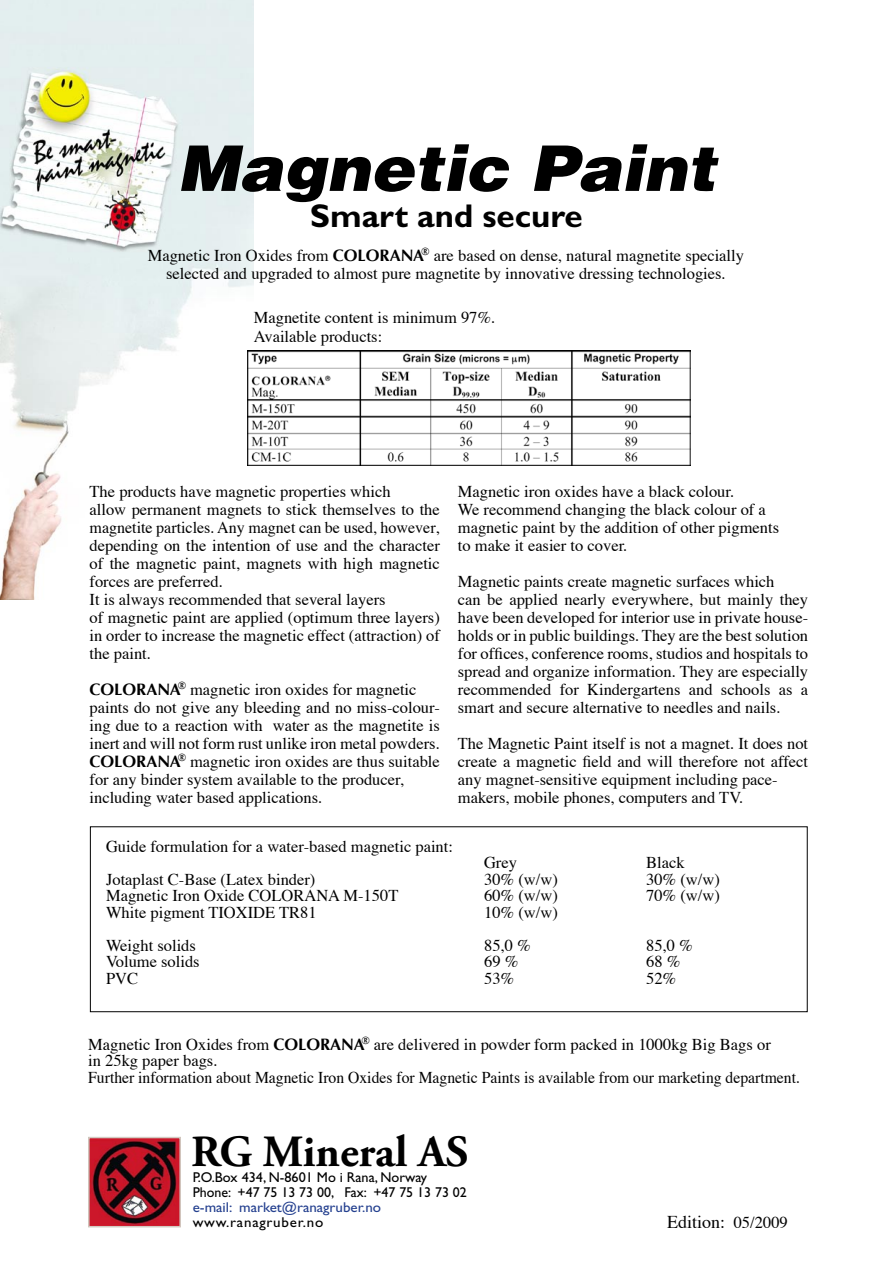
<style>
.page{position:relative;width:893px;height:1263px;background:#fff}
.page>*{position:absolute;margin:0;border:0;box-sizing:border-box;transform-origin:0 0}
.t1{font:italic 900 63px "Helvetica";color:#000;scale:1.04 1}
.t2{font:700 44.55px "Adobe Garamond Pro";color:#000}
.t3{font:700 33px "Gill Sans";color:#000}
.t4{font:18px "Times";color:#000}
.t5{font:16.5px/18px "Times";color:#000}
.t6{font:14.25px/15px "Gill Sans";color:#000}
.t7{font:14.25px "Gill Sans";color:#24408f;scale:1.05 1}
.t8{font:14.25px "Gill Sans";letter-spacing:.05em;color:#000;scale:1.05 1}
.s1{font-family:"Optima";font-weight:700}
.s2{font-size:16.5px}
</style>
<div class="page">
<img style="left:0;top:0;width:254px;height:600px">
<img style="left:91px;top:1140px;width:87px;height:84px">
<div style="left:88px;top:1137px;width:93px;height:90px;border:2px solid #d2cbc2"></div>
<img style="left:248px;top:350px;width:442px;height:116px">
<div style="left:90px;top:826px;width:718px;height:186px;border:1px solid #000"></div>
<h1 class="t1" style="left:177px;top:127px;width:519px">Magnetic Paint</h1>
<h3 class="t3" style="left:310px;top:196px;width:274px">Smart and secure</h3>
<p class="t5" style="left:148px;top:245px;width:598px;text-align:center">Magnetic Iron Oxides from <span class="s1">COLORANA</span><sup>®</sup> are based on dense, natural magnetite specially selected and upgraded to almost pure magnetite by innovative dressing technologies.</p>
<p class="t5" style="left:254px;top:306px;width:243px;line-height:19.5px">Magnetite content is minimum 97%.<br>Available products:</p>
<p class="t5" style="left:90px;top:481px;width:352px">The products have magnetic properties which<br>allow permanent magnets to stick themselves to the magnetite particles. Any magnet can be used, however, depending on the intention of use and the character of the magnetic paint, magnets with high magnetic forces are preferred.<br>It is always recommended that several layers<br>of magnetic paint are applied (optimum three layers) in order to increase the magnetic effect (attraction) of the paint.</p>
<p class="t5" style="left:90px;top:679px;width:352px"><span class="s1">COLORANA</span><sup>®</sup> magnetic iron oxides for magnetic paints do not give any bleeding and no miss-colour&shy;ing due to a reaction with water as the magnetite is inert and will not form rust unlike iron metal powders.<br><span class="s1">COLORANA</span><sup>®</sup> magnetic iron oxides are thus suitable for any binder system available to the producer, including water based applications.</p>
<p class="t5" style="left:458px;top:481px;width:323px">Magnetic iron oxides have a black colour.<br>We recommend changing the black colour of a magnetic paint by the addition of other pigments to make it easier to cover.</p>
<p class="t5" style="left:458px;top:571px;width:352px">Magnetic paints create magnetic surfaces which<br>can be applied nearly everywhere, but mainly they have been developed for interior use in private house&shy;holds or in public buildings. They are the best solution for offices, conference rooms, studios and hospitals to spread and organize information. They are especially recommended for Kindergartens and schools as a smart and secure alternative to needles and nails.</p>
<p class="t5" style="left:458px;top:733px;width:352px">The Magnetic Paint itself is not a magnet. It does not create a magnetic field and will therefore not affect any magnet-sensitive equipment including pace&shy;makers, mobile phones, computers and TV.</p>
<p class="t5" style="left:106px;top:835px;width:348px">Guide formulation for a water-based magnetic paint:</p>
<p class="t5" style="left:484px;top:852px;width:34px">Grey</p>
<p class="t5" style="left:646px;top:852px;width:40px">Black</p>
<p class="t5" style="left:106px;top:868px;width:211px">Jotaplast C-Base (Latex binder)</p>
<p class="t5" style="left:484px;top:868px;width:75px">30% (w/w)</p>
<p class="t5" style="left:646px;top:868px;width:75px">30% (w/w)</p>
<p class="t5" style="left:106px;top:885px;width:294px">Magnetic Iron Oxide COLORANA M-150T</p>
<p class="t5" style="left:484px;top:885px;width:75px">60% (w/w)</p>
<p class="t5" style="left:646px;top:885px;width:75px">70% (w/w)</p>
<p class="t5" style="left:106px;top:901px;width:212px">White pigment TIOXIDE TR81</p>
<p class="t5" style="left:484px;top:901px;width:75px">10% (w/w)</p>
<p class="t5" style="left:106px;top:934px;width:91px">Weight solids</p>
<p class="t5" style="left:484px;top:934px;width:48px">85,0 %</p>
<p class="t5" style="left:646px;top:934px;width:48px">85,0 %</p>
<p class="t5" style="left:106px;top:951px;width:95px">Volume solids</p>
<p class="t5" style="left:484px;top:951px;width:36px">69 %</p>
<p class="t5" style="left:646px;top:951px;width:36px">68 %</p>
<p class="t5" style="left:106px;top:967px;width:34px">PVC</p>
<p class="t5" style="left:484px;top:967px;width:32px">53%</p>
<p class="t5" style="left:646px;top:967px;width:32px">52%</p>
<p class="t5" style="left:88px;top:1034px;width:713px;line-height:16.5px">Magnetic Iron Oxides from <span class="s1">COLORANA</span><sup>®</sup> are delivered in powder form packed in 1000kg Big Bags or<br>in 25kg paper bags.<br>Further information about Magnetic Iron Oxides for Magnetic Paints is available from our marketing department.</p>
<h2 class="t2" style="left:191px;top:1125px;width:279px">RG Mineral AS</h2>
<p class="t6" style="left:193px;top:1170px;width:276px">P.O.Box 434, N-8601 Mo i Rana, Norway<br>Phone: +47 75 13 73 00, Fax: +47 75 13 73 02</p>
<p class="t7" style="left:193px;top:1199px;width:181px">e-mail: market@ranagruber.no</p>
<p class="t8" style="left:193px;top:1214px;width:126px">www.ranagruber.no</p>
<p class="t4" style="left:667px;top:1205px;width:122px">Edition: <span class="s2">05/2009</span></p>
</div>
